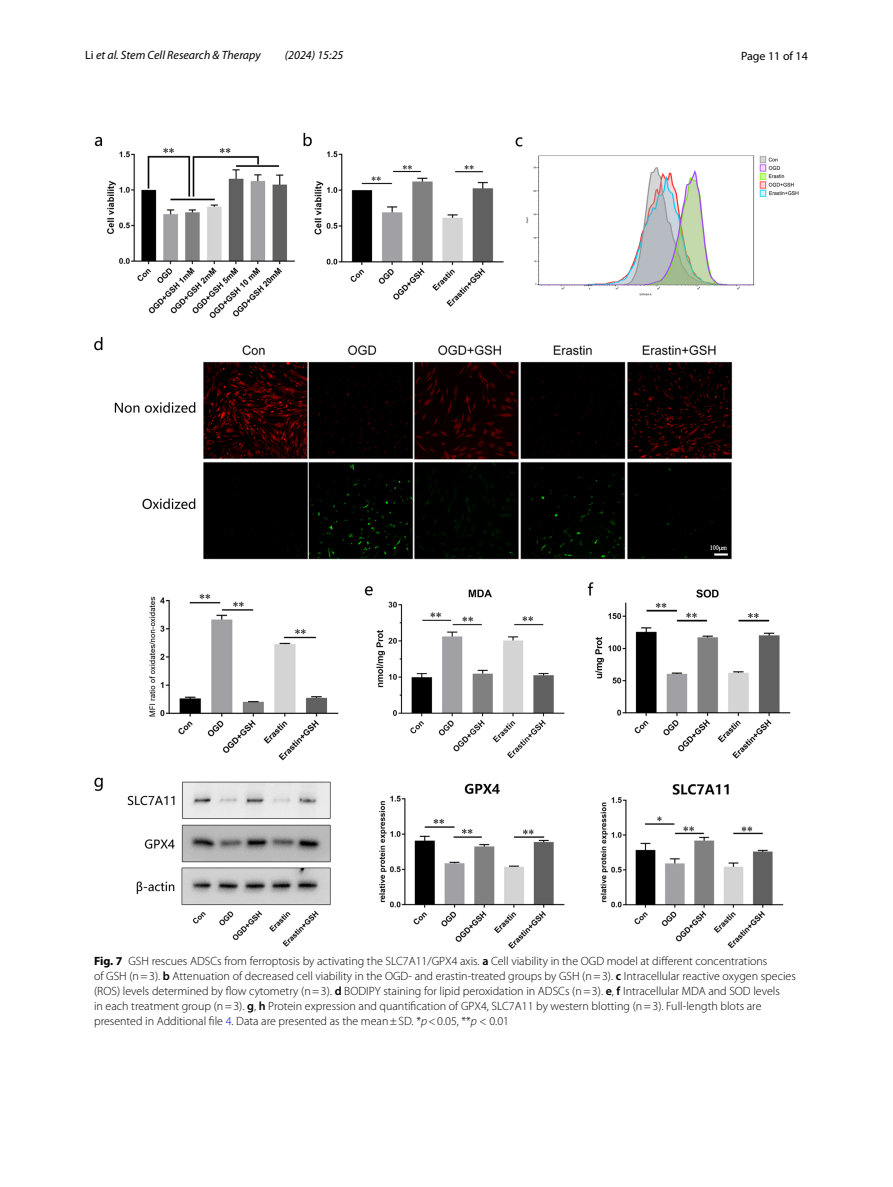
<style>
.page{position:relative;width:893px;height:1187px;background:#fff}
.page>*{position:absolute;margin:0;border:0;box-sizing:border-box;transform-origin:0 0}
.t1{font:300 12px/15px "Myriad Pro";color:#000}
.t2{font:italic 12px "Myriad Pro";color:#000}
.t3{font:12px "Myriad Pro";color:#000}
.s1{font-style:normal}
.s2{font-weight:700}
.s3{font-weight:600}
.s4{color:#00f}
.s5{font-style:italic}
</style>
<div class="page">
<img style="left:94px;top:133px;width:705px;height:816px">
<p class="t2" style="left:85px;top:48px;width:177px"><span class="s1">Li</span> et al. Stem Cell Research &amp; Therapy</p>
<p class="t2" style="left:285px;top:48px;width:60px">(2024) 15:25</p>
<p class="t3" style="left:741px;top:48px;width:68px">Page 11 of 14</p>
<p class="t1" style="left:94px;top:953px;width:703px"><span class="s2">Fig. 7</span> GSH rescues ADSCs from ferroptosis by activating the SLC7A11/GPX4 axis. <span class="s3">a</span> Cell viability in the OGD model at different concentrations<br>of GSH (n=3). <span class="s3">b</span> Attenuation of decreased cell viability in the OGD- and erastin-treated groups by GSH (n=3). <span class="s3">c</span> Intracellular reactive oxygen species (ROS) levels determined by flow cytometry (n=3). <span class="s3">d</span> BODIPY staining for lipid peroxidation in ADSCs (n=3). <span class="s3">e</span>, <span class="s3">f</span> Intracellular MDA and SOD levels<br>in each treatment group (n=3). <span class="s3">g</span>, <span class="s3">h</span> Protein expression and quantification of GPX4, SLC7A11 by western blotting (n=3). Full-length blots are presented in Additional file <span class="s4">4</span>. Data are presented as the mean±SD. *<span class="s5">p</span>&lt;0.05, **<span class="s5">p</span> &lt; 0.01</p>
</div>
